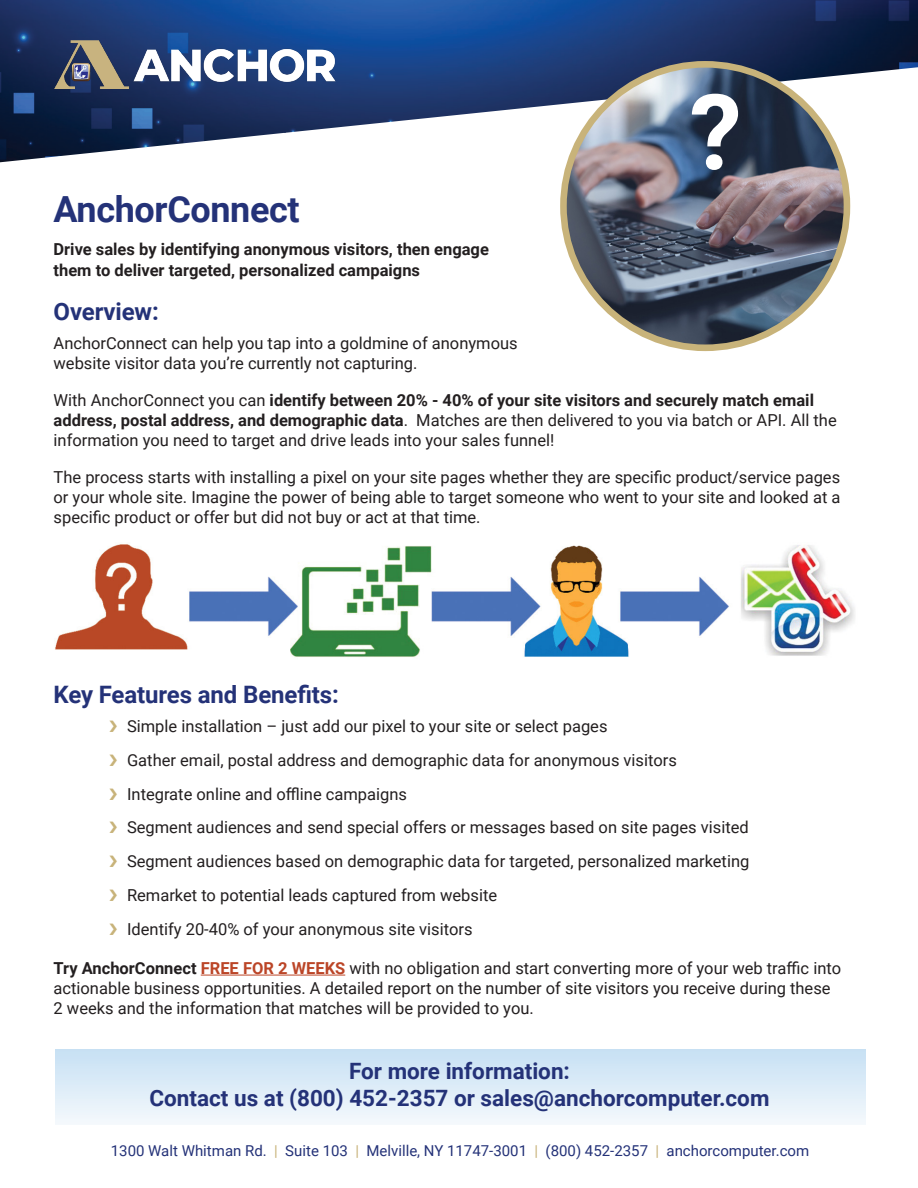
<style>
.page{position:relative;width:918px;height:1188px;background:#fff}
.page>*{position:absolute;margin:0;border:0;box-sizing:border-box;transform-origin:0 0}
.subhead_2{font:700 105px "Roboto";color:#fff}
.Main_header_b{font:700 36px "Roboto";letter-spacing:-.01em;color:#243278}
.Subhead_1{font:700 24px "Roboto";letter-spacing:-.005em;color:#243278}
.cta{font:700 22.5px "Roboto";color:#243278}
.Body{font:16.5px/20.2px "Roboto";color:#231f20}
.Subhead_1-2{font:700 16.5px/20.2px "Roboto";color:#231f20}
.t1{font:15px "Roboto";color:#243278}
.s1{font-weight:700}
.s2{color:#c8b37a}
.s3{font-weight:700;color:#bb4527}
</style>
<div class="page">
<img style="left:696px;top:0;width:222px;height:75px">
<img style="left:0;top:0;width:284px;height:162px">
<img style="left:284px;top:0;width:412px;height:133px">
<img style="left:55px;top:40px;width:282px;height:48px">
<img style="left:563px;top:67px;width:284px;height:281px">
<div style="left:560px;top:61px;width:290px;height:290px;border:7px solid #c8b37a;border-radius:50%"></div>
<hr style="left:201px;top:975px;width:144px;height:1px;background:#bb4527">
<div style="left:55px;top:1049px;width:810px;height:76px;background:linear-gradient(to bottom,#c6e0f4,#f4f9fc)"></div>
<img style="left:55px;top:544px;width:800px;height:113px">
<p class="subhead_2" style="left:690px;top:58px;width:54px">?</p>
<p class="Main_header_b" style="left:54px;top:184px;width:248px">AnchorConnect</p>
<p class="Subhead_1-2" style="left:54px;top:239px;width:437px">Drive sales by identifying anonymous visitors, then engage them to deliver targeted, personalized campaigns</p>
<p class="Subhead_1" style="left:54px;top:295px;width:107px">Overview:</p>
<p class="Body" style="left:54px;top:332px;width:466px">AnchorConnect can help you tap into a goldmine of anonymous website visitor data you’re currently not capturing.</p>
<p class="Body" style="left:54px;top:389px;width:785px">With AnchorConnect you can <span class="s1">identify between 20% - 40% of your site visitors and securely match email address, postal address, and demographic data</span>. Matches are then delivered to you via batch or API. All the information you need to target and drive leads into your sales funnel!</p>
<p class="Body" style="left:54px;top:466px;width:788px;text-align:justify">The process starts with installing a pixel on your site pages whether they are specific product/service pages or your whole site. Imagine the power of being able to target someone who went to your site and looked at a specific product or offer but did not buy or act at that time.</p>
<p class="Subhead_1" style="left:54px;top:678px;width:287px">Key Features and Benefits:</p>
<p class="Body" style="left:109px;top:716px;width:500px"><span class="s2">❯</span> Simple installation – just add our pixel to your site or select pages</p>
<p class="Body" style="left:109px;top:749px;width:569px"><span class="s2">❯</span> Gather email, postal address and demographic data for anonymous visitors</p>
<p class="Body" style="left:109px;top:783px;width:300px"><span class="s2">❯</span> Integrate online and offline campaigns</p>
<p class="Body" style="left:109px;top:817px;width:641px"><span class="s2">❯</span> Segment audiences and send special offers or messages based on site pages visited</p>
<p class="Body" style="left:109px;top:851px;width:642px"><span class="s2">❯</span> Segment audiences based on demographic data for targeted, personalized marketing</p>
<p class="Body" style="left:109px;top:884px;width:390px"><span class="s2">❯</span> Remarket to potential leads captured from website</p>
<p class="Body" style="left:109px;top:918px;width:365px"><span class="s2">❯</span> Identify 20-40% of your anonymous site visitors</p>
<p class="Body" style="left:54px;top:957px;width:789px"><span class="s1">Try AnchorConnect</span> <span class="s3">FREE FOR 2 WEEKS</span> with no obligation and start converting more of your web traffic into actionable business opportunities. A detailed report on the number of site visitors you receive during these<br>2 weeks and the information that matches will be provided to you.</p>
<p class="cta" style="left:349px;top:1056px;width:222px">For more information:</p>
<p class="cta" style="left:150px;top:1083px;width:621px">Contact us at (800) 452-2357 or sales@anchorcomputer.com</p>
<p class="t1" style="left:111px;top:1140px;width:700px">1300 Walt Whitman Rd. <span class="s2">|</span> Suite 103 <span class="s2">|</span> Melville, NY 11747-3001 <span class="s2">|</span> (800) 452-2357 <span class="s2">|</span> anchorcomputer.com</p>
</div>
